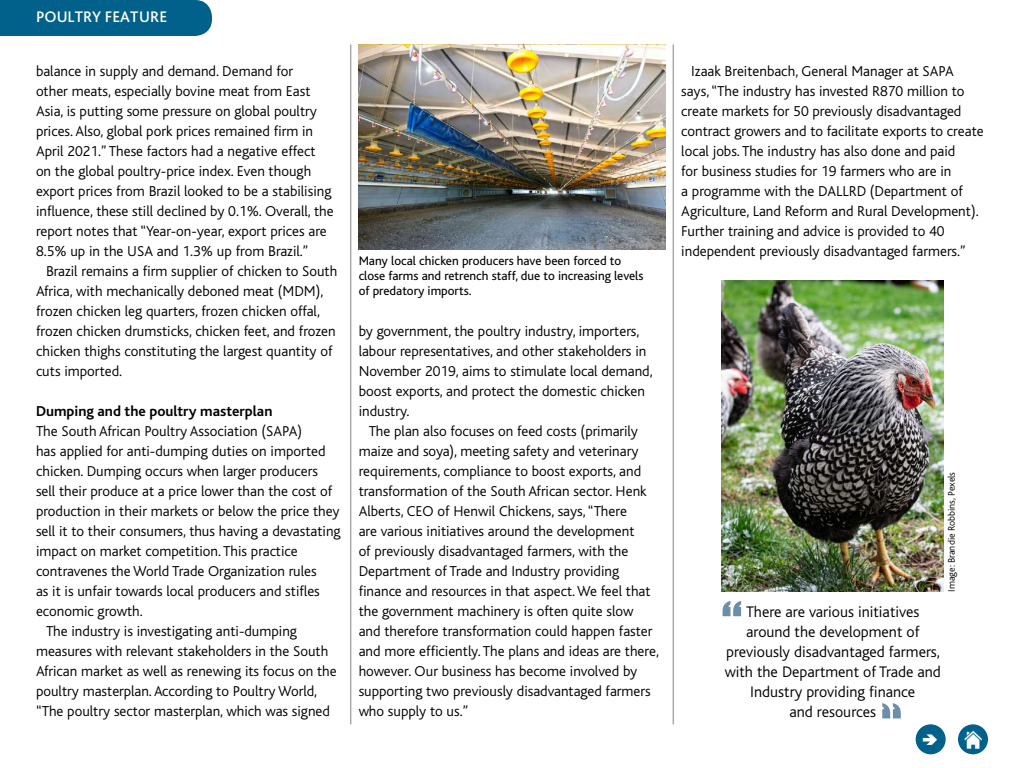
<style>
.page{position:relative;width:1024px;height:768px;background:#fff}
.page>*{position:absolute;margin:0;border:0;box-sizing:border-box;transform-origin:0 0}
.t1{font:60px "Impact";color:#6c8eaa}
.t2{font:300 16px/20px "Bliss";color:#000;text-align:center}
.t3{font:500 16px "Bliss Pro";color:#fff}
.t4{font:300 15px/20px "Bliss";color:#000}
.t5{font:700 15px "Bliss";color:#000}
.t6{font:13px/15px "Bliss";color:#000}
.t7{font:300 10px "Bliss";color:#000}
</style>
<div class="page">
<div style="left:916px;top:724px;width:30px;height:30px;background:#02618a;border-radius:50%"></div>
<div style="left:958px;top:724px;width:30px;height:30px;background:#02618a;border-radius:50%"></div>
<img style="left:964px;top:730px;width:18px;height:18px">
<div style="left:0;top:0;width:212px;height:36px;background:#02618a"></div>
<hr style="left:673px;top:44px;width:1px;height:680px;background:#808285">
<hr style="left:351px;top:44px;width:1px;height:680px;background:#808285">
<img style="left:359px;top:44px;width:307px;height:205px">
<img style="left:722px;top:281px;width:222px;height:310px">
<p class="t3" style="left:36px;top:6px;width:133px">POULTRY FEATURE</p>
<p class="t4" style="left:36px;top:61px;width:299px">balance in supply and demand. Demand for<br>other meats, especially bovine meat from East Asia, is putting some pressure on global poultry prices. Also, global pork prices remained firm in April 2021.” These factors had a negative effect on the global poultry-price index. Even though export prices from Brazil looked to be a stabilising influence, these still declined by 0.1%. Overall, the report notes that “Year-on-year, export prices are 8.5% up in the USA and 1.3% up from Brazil.”</p>
<p class="t4" style="left:36px;top:261px;width:303px;text-indent:10px">Brazil remains a firm supplier of chicken to South Africa, with mechanically deboned meat (MDM), frozen chicken leg quarters, frozen chicken offal, frozen chicken drumsticks, chicken feet, and frozen chicken thighs constituting the largest quantity of cuts imported.</p>
<p class="t5" style="left:36px;top:403px;width:238px">Dumping and the poultry masterplan</p>
<p class="t4" style="left:36px;top:421px;width:268px">The South African Poultry Association (SAPA)</p>
<p class="t4" style="left:36px;top:441px;width:291px">has applied for anti-dumping duties on imported</p>
<p class="t4" style="left:36px;top:461px;width:283px">chicken. Dumping occurs when larger producers</p>
<p class="t4" style="left:36px;top:481px;width:298px">sell their produce at a price lower than the cost of</p>
<p class="t4" style="left:36px;top:501px;width:305px">production in their markets or below the price they</p>
<p class="t4" style="left:36px;top:521px;width:306px">sell it to their consumers, thus having a devastating</p>
<p class="t4" style="left:36px;top:541px;width:263px">impact on market competition. This practice</p>
<p class="t4" style="left:36px;top:561px;width:282px">contravenes the World Trade Organization rules</p>
<p class="t4" style="left:36px;top:581px;width:285px">as it is unfair towards local producers and stifles</p>
<p class="t4" style="left:36px;top:601px;width:108px">economic growth.</p>
<p class="t4" style="left:46px;top:621px;width:253px">The industry is investigating anti-dumping</p>
<p class="t4" style="left:36px;top:641px;width:294px">measures with relevant stakeholders in the South</p>
<p class="t4" style="left:36px;top:661px;width:302px">African market as well as renewing its focus on the</p>
<p class="t4" style="left:36px;top:681px;width:283px">poultry masterplan. According to Poultry World,</p>
<p class="t4" style="left:36px;top:701px;width:296px">“The poultry sector masterplan, which was signed</p>
<p class="t6" style="left:359px;top:254px;width:286px">Many local chicken producers have been forced to close farms and retrench staff, due to increasing levels of predatory imports.</p>
<p class="t4" style="left:359px;top:321px;width:296px">by government, the poultry industry, importers, labour representatives, and other stakeholders in November 2019, aims to stimulate local demand, boost exports, and protect the domestic chicken industry.</p>
<p class="t4" style="left:359px;top:421px;width:302px;text-indent:10px">The plan also focuses on feed costs (primarily maize and soya), meeting safety and veterinary requirements, compliance to boost exports, and transformation of the South African sector. Henk Alberts, CEO of Henwil Chickens, says, “There<br>are various initiatives around the development<br>of previously disadvantaged farmers, with the Department of Trade and Industry providing finance and resources in that aspect. We feel that the government machinery is often quite slow and therefore transformation could happen faster and more efficiently. The plans and ideas are there, however. Our business has become involved by supporting two previously disadvantaged farmers who supply to us.”</p>
<p class="t4" style="left:681px;top:61px;width:304px;text-indent:10px">Izaak Breitenbach, General Manager at SAPA says, “The industry has invested R870 million to create markets for 50 previously disadvantaged contract growers and to facilitate exports to create local jobs. The industry has also done and paid<br>for business studies for 19 farmers who are in<br>a programme with the DALLRD (Department of Agriculture, Land Reform and Rural Development).<br>Further training and advice is provided to 40 independent previously disadvantaged farmers.”</p>
<p class="t7" style="left:946px;top:592px;width:121px;rotate:-90deg">Image: Brandie Robbins, Pexels</p>
<h1 class="t1" style="left:722px;top:578px;width:22px">“</h1>
<p class="t2" style="left:725px;top:602px;width:218px">There are various initiatives around the development of previously disadvantaged farmers, with the Department of Trade and<br>Industry providing finance<br>and resources</p>
</div>
